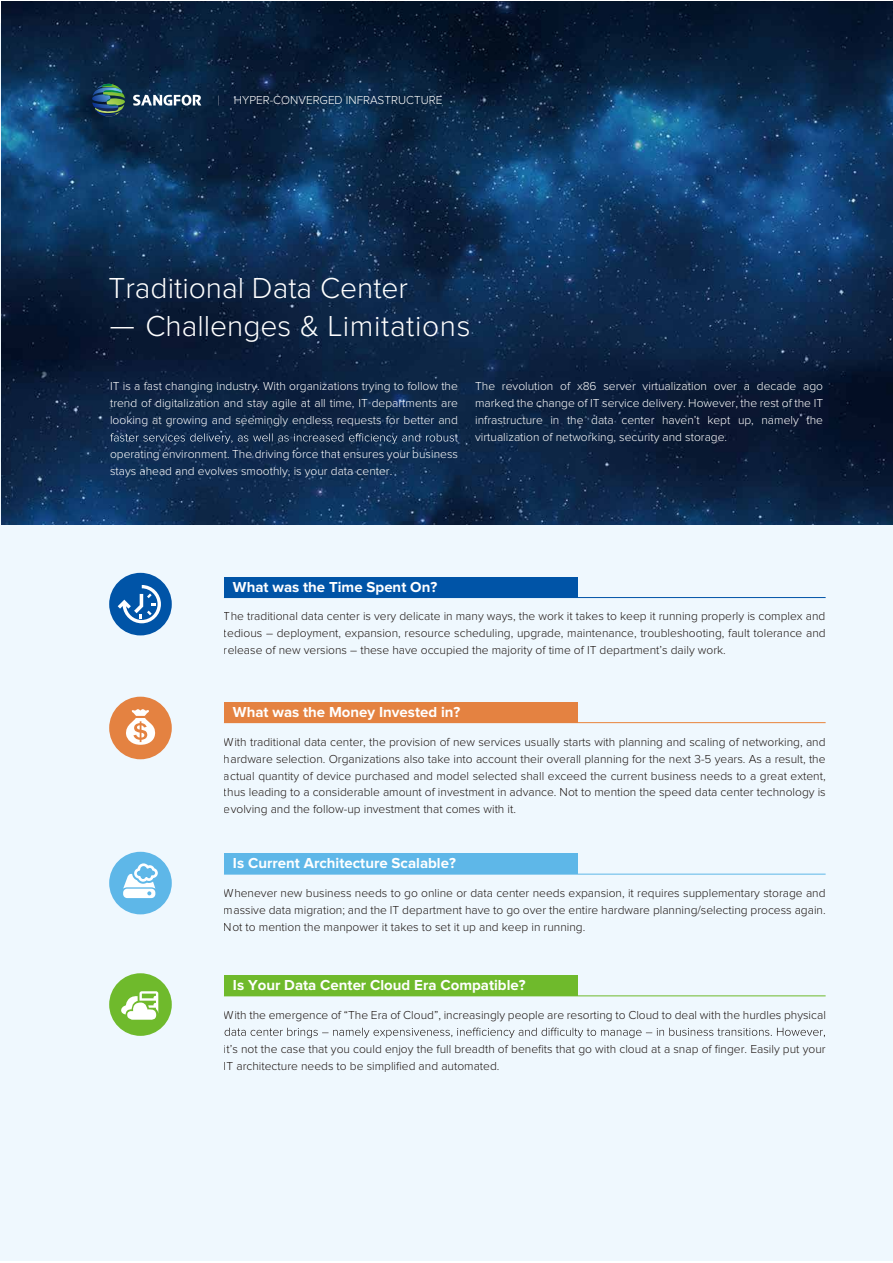
<style>
.page{position:relative;width:893px;height:1263px;background:#fff}
.page>*{position:absolute;margin:0;border:0;box-sizing:border-box;transform-origin:0 0}
.t1{font:300 30px "Proxima Nova";letter-spacing:.02em;color:#fff}
.t2{font:300 30px "Proxima Nova";color:#fff}
.t3{font:700 15px "Proxima Nova";color:#fff}
.t4{font:300 12px/17px "Proxima Nova";color:#221815;text-align:justify}
.t5{font:300 12px/17px "Proxima Nova";color:#fff;text-align:justify}
</style>
<div class="page">
<div style="left:1px;top:23px;width:892px;height:1237px;background:#eff8fe"></div>
<hr style="left:224px;top:597px;width:602px;height:1px;background:#0054a7">
<div style="left:109px;top:573px;width:63px;height:62px;background:#0054a7;border-radius:50%"></div>
<svg style="left:118px;top:585px;width:43px;height:38px"></svg>
<div style="left:224px;top:577px;width:354px;height:20px;background:#0054a7"></div>
<div style="left:109px;top:697px;width:63px;height:62px;background:#e48241;border-radius:50%"></div>
<hr style="left:224px;top:722px;width:602px;height:1px;background:#e9843b">
<div style="left:224px;top:702px;width:354px;height:20px;background:#e48241"></div>
<svg style="left:126px;top:709px;width:30px;height:36px"></svg>
<div style="left:109px;top:852px;width:63px;height:62px;background:#5eb7e8;border-radius:50%"></div>
<hr style="left:224px;top:874px;width:602px;height:1px;background:#5eb7e8">
<div style="left:224px;top:853px;width:354px;height:21px;background:#5eb7e8"></div>
<svg style="left:123px;top:863px;width:35px;height:35px"></svg>
<div style="left:109px;top:973px;width:63px;height:63px;background:#6fba2c;border-radius:50%"></div>
<svg style="left:225px;top:1028px;width:600px;height:10px"></svg>
<hr style="left:224px;top:995px;width:602px;height:1px;background:#6fba2c">
<div style="left:224px;top:975px;width:354px;height:21px;background:#6fba2c"></div>
<svg style="left:121px;top:991px;width:37px;height:29px"></svg>
<img style="left:2px;top:2px;width:891px;height:522px">
<svg style="left:92px;top:84px;width:33px;height:33px"></svg>
<svg style="left:133px;top:95px;width:69px;height:11px"></svg>
<svg style="left:110px;top:433px;width:348px;height:11px;background:#2c4463"></svg>
<p class="t5" style="left:234px;top:92px;width:210px">HYPER-CONVERGED INFRASTRUCTURE</p>
<h1 class="t2" style="left:109px;top:274px;width:301px">Traditional Data Center</h1>
<h1 class="t1" style="left:110px;top:313px;width:362px">— Challenges &amp; Limitations</h1>
<p class="t5" style="left:110px;top:378px;width:349px">IT is a fast changing industry. With organizations trying to follow the trend of digitalization and stay agile at all time, IT departments are looking at growing and seemingly endless requests for better and</p>
<p class="t5" style="left:110px;top:446px;width:349px">operating environment. The driving force that ensures your business stays ahead and evolves smoothly, is your data center.</p>
<p class="t5" style="left:475px;top:378px;width:350px">The revolution of x86 server virtualization over a decade ago marked the change of IT service delivery. However, the rest of the IT infrastructure in the data center haven’t kept up, namely the virtualization of networking, security and storage.</p>
<p class="t3" style="left:233px;top:580px;width:206px">What was the Time Spent On?</p>
<p class="t4" style="left:224px;top:608px;width:603px">The traditional data center is very delicate in many ways, the work it takes to keep it running properly is complex and tedious – deployment, expansion, resource scheduling, upgrade, maintenance, troubleshooting, fault tolerance and release of new versions – these have occupied the majority of time of IT department’s daily work.</p>
<p class="t3" style="left:233px;top:705px;width:229px">What was the Money Invested in?</p>
<p class="t4" style="left:224px;top:734px;width:603px">With traditional data center, the provision of new services usually starts with planning and scaling of networking, and hardware selection. Organizations also take into account their overall planning for the next 3-5 years. As a result, the actual quantity of device purchased and model selected shall exceed the current business needs to a great extent, thus leading to a considerable amount of investment in advance. Not to mention the speed data center technology is evolving and the follow-up investment that comes with it.</p>
<p class="t3" style="left:233px;top:856px;width:224px">Is Current Architecture Scalable?</p>
<p class="t4" style="left:224px;top:885px;width:603px">Whenever new business needs to go online or data center needs expansion, it requires supplementary storage and massive data migration; and the IT department have to go over the entire hardware planning/selecting process again.<br>Not to mention the manpower it takes to set it up and keep in running.</p>
<p class="t3" style="left:233px;top:978px;width:294px">Is Your Data Center Cloud Era Compatible?</p>
<p class="t4" style="left:224px;top:1007px;width:603px">With the emergence of “The Era of Cloud”, increasingly people are resorting to Cloud to deal with the hurdles physical</p>
<p class="t4" style="left:224px;top:1041px;width:603px">it’s not the case that you could enjoy the full breadth of benefits that go with cloud at a snap of finger. Easily put your<br>IT architecture needs to be simplified and automated.</p>
</div>
